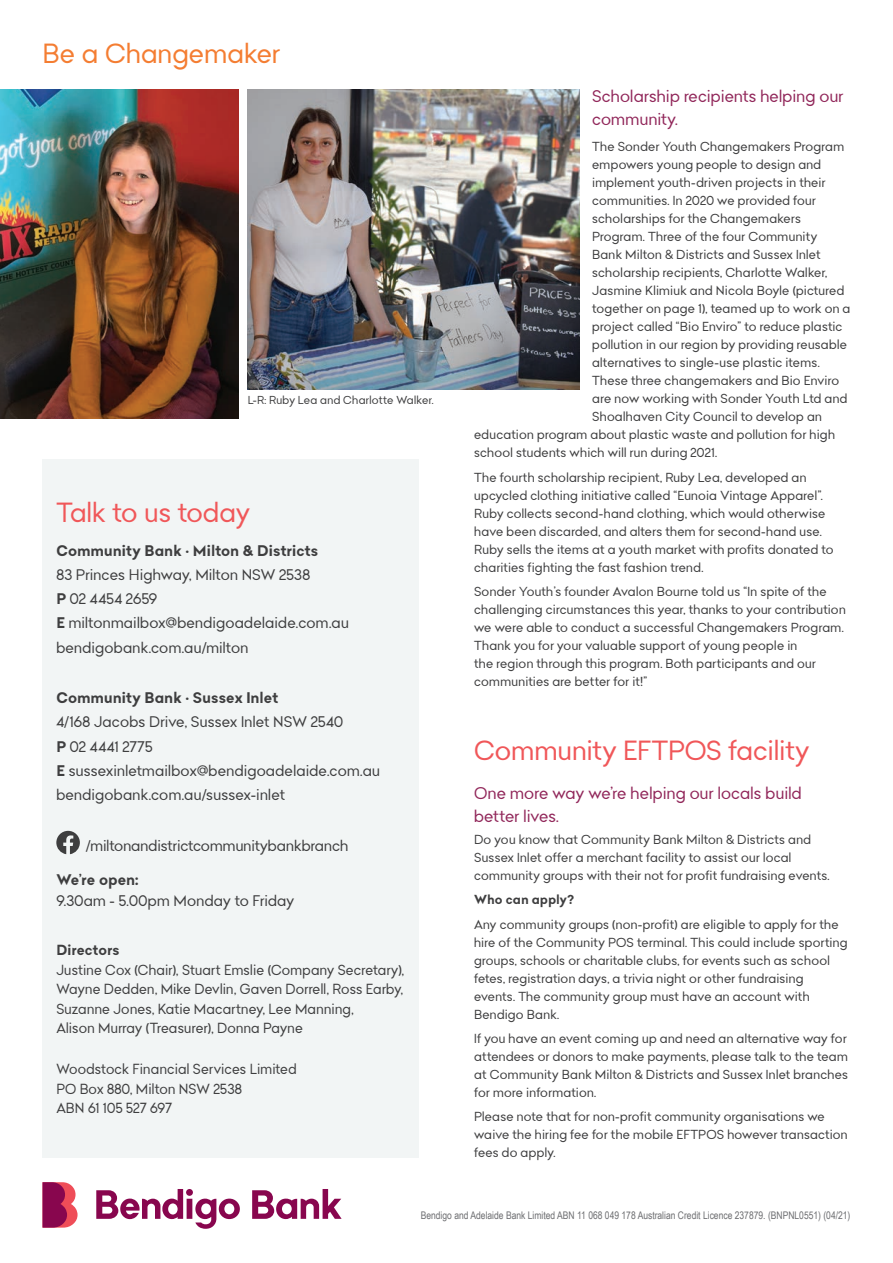
<style>
.page{position:relative;width:893px;height:1263px;background:#fff}
.page>*{position:absolute;margin:0;border:0;box-sizing:border-box;transform-origin:0 0}
.t1{font:27px "Bendigo Sans";letter-spacing:.005em;color:#f05759}
.t2{font:27px "Bendigo Sans";letter-spacing:.01em;color:#f47d32}
.t3{font:16.5px/22.5px "Bendigo Sans";letter-spacing:.015em;color:#91275a}
.t4{font:15px/24.2px "Bendigo Sans";letter-spacing:.015em;color:#3e3e3f}
.t5{font:700 15px "Bendigo Sans";letter-spacing:.02em;color:#3e3e3f}
.t6{font:14.25px/19.5px "Bendigo Sans";letter-spacing:.015em;color:#3e3e3f}
.t7{font:700 14.25px "Bendigo Sans";letter-spacing:.02em;color:#3e3e3f}
.t8{font:12.75px/18px "Bendigo Sans";letter-spacing:.02em;color:#3e3e3f}
.t9{font:700 12.75px "Bendigo Sans";letter-spacing:.025em;color:#3e3e3f}
.t10{font:11.25px "Bendigo Sans";letter-spacing:.025em;color:#3e3e3f}
.t11{font:10.5px "Arial Narrow";color:#6c6d70}
.s1{font-weight:700}
</style>
<div class="page">
<svg style="left:96px;top:1189px;width:144px;height:40px"></svg>
<svg style="left:252px;top:1189px;width:90px;height:30px"></svg>
<svg style="left:43px;top:1182px;width:35px;height:45px;background:#b33664"></svg>
<div style="left:43px;top:459px;width:376px;height:698px;background:#f2f5f5"></div>
<svg style="left:56px;top:831px;width:24px;height:23px"></svg>
<img style="left:248px;top:89px;width:331px;height:300px">
<img style="left:0;top:89px;width:238px;height:330px">
<h1 class="t2" style="left:43px;top:35px;width:239px">Be a Changemaker</h1>
<p class="t10" style="left:248px;top:393px;width:188px">L-R: Ruby Lea and Charlotte Walker.</p>
<h1 class="t1" style="left:56px;top:495px;width:195px">Talk to us today</h1>
<p class="t5" style="left:56px;top:541px;width:263px">Community Bank • Milton &amp; Districts</p>
<p class="t4" style="left:56px;top:562px;width:294px">83 Princes Highway, Milton NSW 2538<br><span class="s1">P</span> 02 4454 2659<br><span class="s1">E</span> miltonmailbox@bendigoadelaide.com.au bendigobank.com.au/milton</p>
<p class="t5" style="left:56px;top:688px;width:223px">Community Bank • Sussex Inlet</p>
<p class="t4" style="left:56px;top:709px;width:325px">4/168 Jacobs Drive, Sussex Inlet NSW 2540<br><span class="s1">P</span> 02 4441 2775<br><span class="s1">E</span> sussexinletmailbox@bendigoadelaide.com.au bendigobank.com.au/sussex-inlet</p>
<p class="t4" style="left:86px;top:833px;width:264px">/miltonandistrictcommunitybankbranch</p>
<p class="t5" style="left:56px;top:870px;width:84px">We’re open:</p>
<p class="t4" style="left:56px;top:888px;width:239px">9.30am - 5.00pm Monday to Friday</p>
<p class="t7" style="left:56px;top:941px;width:65px">Directors</p>
<p class="t6" style="left:56px;top:959px;width:349px">Justine Cox (Chair), Stuart Emslie (Company Secretary), Wayne Dedden, Mike Devlin, Gaven Dorrell, Ross Earby, Suzanne Jones, Katie Macartney, Lee Manning,<br>Alison Murray (Treasurer), Donna Payne</p>
<p class="t6" style="left:56px;top:1059px;width:242px">Woodstock Financial Services Limited<br>PO Box 880, Milton NSW 2538<br>ABN 61 105 527 697</p>
<p class="t3" style="left:592px;top:85px;width:253px">Scholarship recipients helping our community.</p>
<p class="t8" style="left:592px;top:137px;width:254px">The Sonder Youth Changemakers Program</p>
<p class="t8" style="left:592px;top:155px;width:230px">empowers young people to design and</p>
<p class="t8" style="left:592px;top:173px;width:235px">implement youth-driven projects in their</p>
<p class="t8" style="left:592px;top:191px;width:225px">communities. In 2020 we provided four</p>
<p class="t8" style="left:592px;top:209px;width:210px">scholarships for the Changemakers</p>
<p class="t8" style="left:592px;top:227px;width:227px">Program. Three of the four Community</p>
<p class="t8" style="left:592px;top:245px;width:230px">Bank Milton &amp; Districts and Sussex Inlet</p>
<p class="t8" style="left:592px;top:263px;width:237px">scholarship recipients, Charlotte Walker,</p>
<p class="t8" style="left:592px;top:281px;width:254px">Jasmine Klimiuk and Nicola Boyle (pictured</p>
<p class="t8" style="left:592px;top:299px;width:260px">together on page 1), teamed up to work on a</p>
<p class="t8" style="left:592px;top:317px;width:252px">project called “Bio Enviro” to reduce plastic</p>
<p class="t8" style="left:592px;top:335px;width:256px">pollution in our region by providing reusable</p>
<p class="t8" style="left:592px;top:353px;width:229px">alternatives to single-use plastic items.</p>
<p class="t8" style="left:592px;top:371px;width:248px">These three changemakers and Bio Enviro</p>
<p class="t8" style="left:592px;top:389px;width:257px">are now working with Sonder Youth Ltd and</p>
<p class="t8" style="left:592px;top:408px;width:231px">Shoalhaven City Council to develop an</p>
<p class="t8" style="left:474px;top:426px;width:362px">education program about plastic waste and pollution for high</p>
<p class="t8" style="left:474px;top:444px;width:245px">school students which will run during 2021.</p>
<p class="t8" style="left:474px;top:468px;width:361px">The fourth scholarship recipient, Ruby Lea, developed an upcycled clothing initiative called “Eunoia Vintage Apparel”.<br>Ruby collects second-hand clothing, which would otherwise have been discarded, and alters them for second-hand use.<br>Ruby sells the items at a youth market with profits donated to charities fighting the fast fashion trend.</p>
<p class="t8" style="left:474px;top:582px;width:373px">Sonder Youth’s founder Avalon Bourne told us “In spite of the challenging circumstances this year, thanks to your contribution we were able to conduct a successful Changemakers Program.<br>Thank you for your valuable support of young people in<br>the region through this program. Both participants and our communities are better for it!”</p>
<h1 class="t1" style="left:474px;top:732px;width:337px">Community EFTPOS facility</h1>
<p class="t3" style="left:474px;top:781px;width:329px">One more way we’re helping our locals build better lives.</p>
<p class="t8" style="left:474px;top:830px;width:357px">Do you know that Community Bank Milton &amp; Districts and<br>Sussex Inlet offer a merchant facility to assist our local community groups with their not for profit fundraising events.</p>
<p class="t9" style="left:474px;top:891px;width:101px">Who can apply?</p>
<p class="t8" style="left:474px;top:915px;width:375px">Any community groups (non-profit) are eligible to apply for the hire of the Community POS terminal. This could include sporting groups, schools or charitable clubs, for events such as school fetes, registration days, a trivia night or other fundraising events. The community group must have an account with Bendigo Bank.</p>
<p class="t8" style="left:474px;top:1029px;width:375px;text-align:justify">If you have an event coming up and need an alternative way for attendees or donors to make payments, please talk to the team at Community Bank Milton &amp; Districts and Sussex Inlet branches for more information.</p>
<p class="t8" style="left:474px;top:1107px;width:375px">Please note that for non-profit community organisations we waive the hiring fee for the mobile EFTPOS however transaction fees do apply.</p>
<p class="t11" style="left:421px;top:1208px;width:431px">Bendigo and Adelaide Bank Limited ABN 11 068 049 178 Australian Credit Licence 237879. (BNPNL0551) (04/21)</p>
</div>
